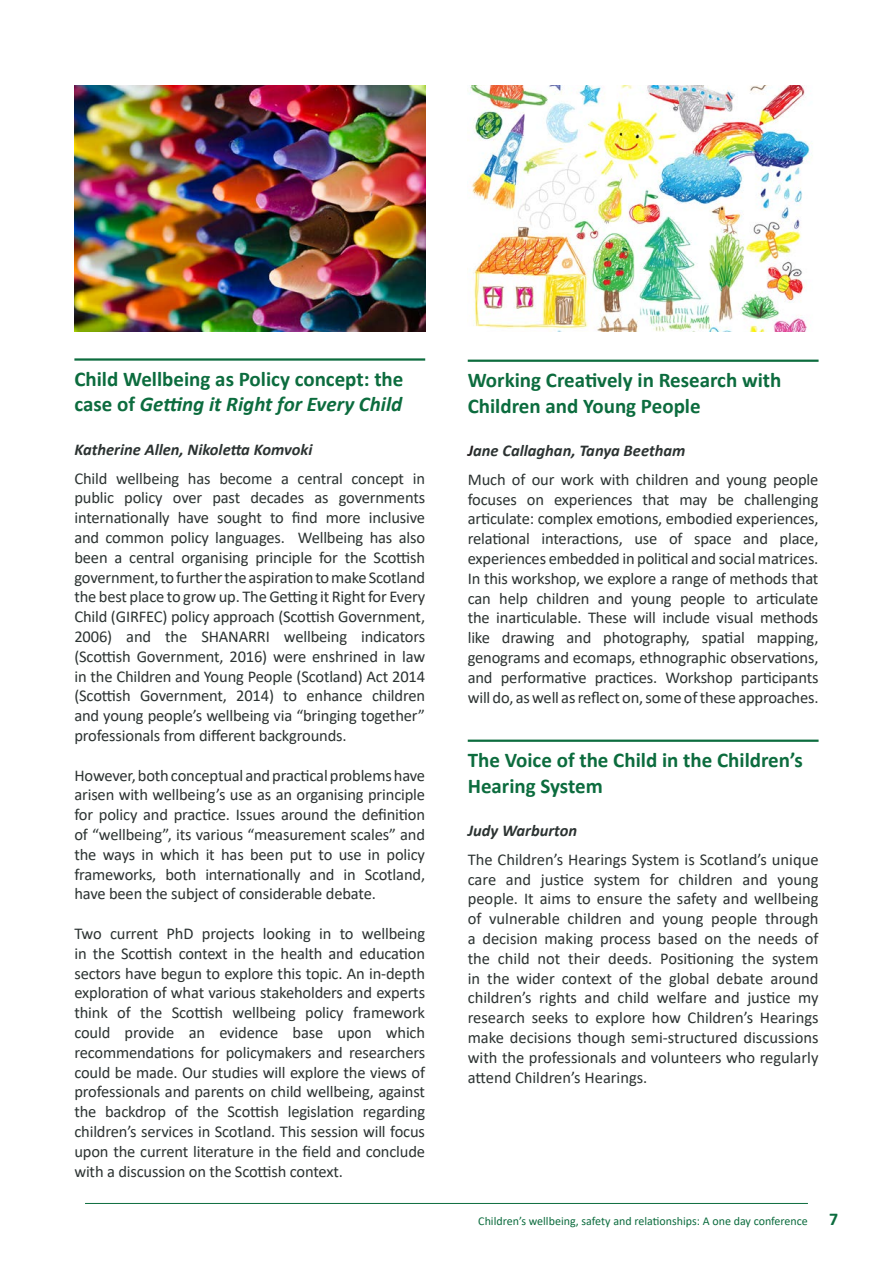
<style>
.page{position:relative;width:893px;height:1263px;background:#fff}
.page>*{position:absolute;margin:0;border:0;box-sizing:border-box;transform-origin:0 0}
.presentatation_title{font:700 21px/25.2px "Calibri";color:#0c6c3e}
.URLs{font:700 18px "Calibri";color:#0c6c3e}
.body_text{font:16.5px/19.8px "Calibri";letter-spacing:-.01em;color:#2c3332;text-align:justify}
.speaker{font:italic 700 16.5px "Calibri";color:#2c3332}
.body_text-2{font:italic 700 16.5px "Calibri";color:#2c3332}
.t1{font:12px "Calibri";color:#0c6c3e}
.s1{font-style:italic}
.s2{color:#231f20}
</style>
<div class="page">
<hr style="left:85px;top:1203px;width:723px;height:1px;background:#0c6c3e">
<hr style="left:74px;top:358px;width:351px;height:3px;background:#0c6c3e">
<hr style="left:468px;top:360px;width:351px;height:2px;background:#0c6c3e">
<hr style="left:468px;top:739px;width:351px;height:3px;background:#0c6c3e">
<img style="left:74px;top:85px;width:351px;height:247px">
<img style="left:469px;top:85px;width:344px;height:247px">
<p class="presentatation_title" style="left:74px;top:366px;width:331px">Child Wellbeing as Policy concept: the case of <span class="s1">Getting it Right for Every Child</span></p>
<p class="body_text-2" style="left:74px;top:438px;width:240px">Katherine Allen, Nikoletta Komvoki</p>
<p class="body_text" style="left:74px;top:468px;width:352px">Child wellbeing has become a central concept in public policy over past decades as governments internationally have sought to find more inclusive and common policy languages. Wellbeing has also been a central organising principle for the Scottish government, to further the aspiration to make Scotland the best place to grow up. The Getting it Right for Every Child (GIRFEC) policy approach (Scottish Government, 2006) and the SHANARRI wellbeing indicators (Scottish Government, 2016) were enshrined in law in the Children and Young People (Scotland) Act 2014 (Scottish Government, 2014) to enhance children and young people’s wellbeing via “bringing together” professionals from different backgrounds.</p>
<p class="body_text" style="left:74px;top:765px;width:352px">However, both conceptual and practical problems have arisen with wellbeing’s use as an organising principle for policy and practice. Issues around the definition of “wellbeing”, its various “measurement scales” and the ways in which it has been put to use in policy frameworks, both internationally and in Scotland, have been the subject of considerable debate.</p>
<p class="body_text" style="left:74px;top:923px;width:352px">Two current PhD projects looking in to wellbeing in the Scottish context in the health and education sectors have begun to explore this topic. An in-depth exploration of what various stakeholders and experts think of the Scottish wellbeing policy framework could provide an evidence base upon which recommendations for policymakers and researchers could be made. Our studies will explore the views of professionals and parents on child wellbeing, against the backdrop of the Scottish legislation regarding children’s services in Scotland. This session will focus upon the current literature in the field and conclude with a discussion on the Scottish context.</p>
<p class="presentatation_title" style="left:468px;top:367px;width:315px">Working Creatively in Research with<br>Children and Young People</p>
<p class="speaker" style="left:468px;top:439px;width:219px"><span class="s2">J</span>ane Callaghan, Tanya Beetham</p>
<p class="body_text" style="left:468px;top:469px;width:352px">Much of our work with children and young people focuses on experiences that may be challenging articulate: complex emotions, embodied experiences, relational interactions, use of space and place, experiences embedded in political and social matrices.<br>In this workshop, we explore a range of methods that can help children and young people to articulate the inarticulable. These will include visual methods like drawing and photography, spatial mapping, genograms and ecomaps, ethnographic observations, and performative practices. Workshop participants will do, as well as reflect on, some of these approaches.</p>
<p class="presentatation_title" style="left:468px;top:747px;width:336px">The Voice of the Child in the Children’s<br>Hearing System</p>
<p class="speaker" style="left:468px;top:819px;width:111px">Judy Warburton</p>
<p class="body_text" style="left:468px;top:849px;width:352px">The Children’s Hearings System is Scotland’s unique care and justice system for children and young people. It aims to ensure the safety and wellbeing of vulnerable children and young people through a decision making process based on the needs of the child not their deeds. Positioning the system in the wider context of the global debate around children’s rights and child welfare and justice my research seeks to explore how Children’s Hearings make decisions though semi-structured discussions with the professionals and volunteers who regularly attend Children’s Hearings.</p>
<p class="t1" style="left:478px;top:1213px;width:331px">Children’s wellbeing, safety and relationships: A one day conference</p>
<p class="URLs" style="left:829px;top:1207px;width:11px">7</p>
</div>
